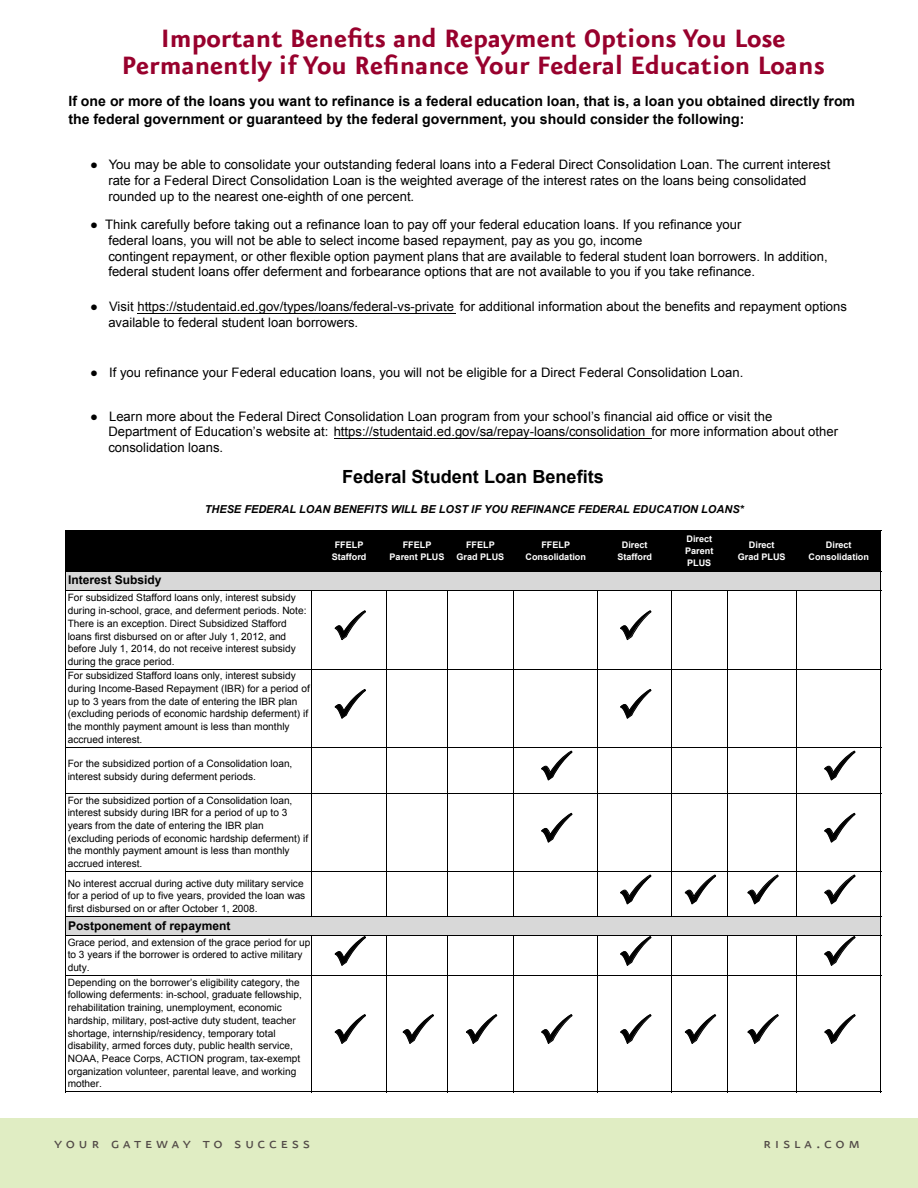
<style>
.page{position:relative;width:918px;height:1188px;background:#fff}
.page>*{position:absolute;margin:0;border:0;box-sizing:border-box;transform-origin:0 0}
.t1{font:45.15px "Wingdings";color:#000}
.t2{font:700 30px/27px "Eureka Sans";color:#98012d;text-align:center}
.t3{font:700 18.15px "Arial";color:#000}
.t4{font:18px "Eureka Sans Regular Caps";letter-spacing:.2em;color:#524a47}
.t5{font:700 14.1px/18px "Arial";color:#000}
.t6{font:13.05px/15.8px "Arial";color:#000}
.t7{font:700 12px "Arial";color:#000}
.t8{font:italic 700 10.95px "Arial";color:#000}
.t9{font:10.05px/12.8px "Arial";color:#000}
.t10{font:700 9px/11.9px "Arial";color:#fff;text-align:center}
</style>
<div class="page">
<div style="left:0;top:1119px;width:918px;height:69px;background:#e0edc3"></div>
<div style="left:66px;top:530px;width:815px;height:41px;background:#000"></div>
<div style="left:66px;top:571px;width:815px;height:19px;background:#d8d8d8"></div>
<div style="left:66px;top:916px;width:815px;height:20px;background:#d8d8d8"></div>
<svg style="left:620px;top:874px;width:32px;height:31px"></svg>
<svg style="left:684px;top:874px;width:32px;height:31px"></svg>
<svg style="left:747px;top:874px;width:32px;height:31px"></svg>
<svg style="left:824px;top:874px;width:32px;height:31px"></svg>
<svg style="left:334px;top:1014px;width:32px;height:30px"></svg>
<svg style="left:402px;top:1014px;width:32px;height:30px"></svg>
<svg style="left:466px;top:1014px;width:32px;height:30px"></svg>
<svg style="left:541px;top:1014px;width:32px;height:30px"></svg>
<svg style="left:620px;top:1014px;width:32px;height:30px"></svg>
<svg style="left:685px;top:1014px;width:32px;height:30px"></svg>
<svg style="left:747px;top:1014px;width:32px;height:30px"></svg>
<svg style="left:824px;top:1014px;width:32px;height:30px"></svg>
<hr style="left:334px;top:438px;width:317px;height:1px;background:#000">
<hr style="left:137px;top:313px;width:319px;height:1px;background:#000">
<hr style="left:311px;top:591px;width:1px;height:326px;background:#000">
<hr style="left:386px;top:591px;width:1px;height:326px;background:#000">
<hr style="left:447px;top:591px;width:1px;height:326px;background:#000">
<hr style="left:513px;top:591px;width:1px;height:326px;background:#000">
<hr style="left:598px;top:591px;width:1px;height:326px;background:#000">
<hr style="left:671px;top:591px;width:1px;height:326px;background:#000">
<hr style="left:727px;top:591px;width:1px;height:326px;background:#000">
<hr style="left:796px;top:591px;width:1px;height:326px;background:#000">
<hr style="left:65px;top:530px;width:1px;height:562px;background:#000">
<hr style="left:311px;top:936px;width:1px;height:156px;background:#000">
<hr style="left:386px;top:936px;width:1px;height:156px;background:#000">
<hr style="left:447px;top:936px;width:1px;height:156px;background:#000">
<hr style="left:513px;top:936px;width:1px;height:156px;background:#000">
<hr style="left:598px;top:936px;width:1px;height:156px;background:#000">
<hr style="left:671px;top:936px;width:1px;height:156px;background:#000">
<hr style="left:727px;top:936px;width:1px;height:156px;background:#000">
<hr style="left:796px;top:936px;width:1px;height:156px;background:#000">
<hr style="left:881px;top:531px;width:1px;height:561px;background:#000">
<hr style="left:66px;top:571px;width:815px;height:1px;background:#000">
<hr style="left:66px;top:590px;width:815px;height:1px;background:#000">
<hr style="left:66px;top:669px;width:815px;height:1px;background:#000">
<hr style="left:66px;top:747px;width:815px;height:1px;background:#000">
<hr style="left:66px;top:793px;width:815px;height:1px;background:#000">
<hr style="left:66px;top:871px;width:815px;height:1px;background:#000">
<hr style="left:66px;top:916px;width:815px;height:1px;background:#000">
<hr style="left:66px;top:935px;width:815px;height:1px;background:#000">
<hr style="left:66px;top:975px;width:815px;height:1px;background:#000">
<hr style="left:66px;top:1091px;width:815px;height:1px;background:#000">
<svg style="left:334px;top:610px;width:32px;height:30px"></svg>
<svg style="left:620px;top:610px;width:32px;height:31px"></svg>
<svg style="left:334px;top:689px;width:32px;height:30px"></svg>
<svg style="left:620px;top:689px;width:32px;height:30px"></svg>
<svg style="left:541px;top:750px;width:32px;height:31px"></svg>
<svg style="left:824px;top:750px;width:32px;height:31px"></svg>
<svg style="left:541px;top:812px;width:32px;height:31px"></svg>
<svg style="left:824px;top:812px;width:32px;height:31px"></svg>
<svg style="left:334px;top:936px;width:32px;height:30px"></svg>
<svg style="left:620px;top:936px;width:32px;height:30px"></svg>
<svg style="left:824px;top:936px;width:32px;height:30px"></svg>
<p class="t2" style="left:122px;top:26px;width:705px">Important Benefits and Repayment Options You Lose<br>Permanently if You Refinance Your Federal Education Loans</p>
<p class="t5" style="left:68px;top:93px;width:788px">If one or more of the loans you want to refinance is a federal education loan, that is, a loan you obtained directly from the federal government or guaranteed by the federal government, you should consider the following:</p>
<p class="t6" style="left:108px;top:157px;width:724px;text-indent:-18px">● You may be able to consolidate your outstanding federal loans into a Federal Direct Consolidation Loan. The current interest rate for a Federal Direct Consolidation Loan is the weighted average of the interest rates on the loans being consolidated rounded up to the nearest one-eighth of one percent.</p>
<p class="t6" style="left:108px;top:217px;width:721px;text-indent:-18px">● Think carefully before taking out a refinance loan to pay off your federal education loans. If you refinance your<br>federal loans, you will not be able to select income based repayment, pay as you go, income<br>contingent repayment, or other flexible option payment plans that are available to federal student loan borrowers. In addition, federal student loans offer deferment and forbearance options that are not available to you if you take refinance.</p>
<p class="t6" style="left:108px;top:299px;width:740px;text-indent:-18px">● Visit https://studentaid.ed.gov/types/loans/federal-vs-private for additional information about the benefits and repayment options available to federal student loan borrowers.</p>
<p class="t6" style="left:90px;top:365px;width:655px">● If you refinance your Federal education loans, you will not be eligible for a Direct Federal Consolidation Loan.</p>
<p class="t6" style="left:108px;top:408px;width:731px;text-indent:-18px">● Learn more about the Federal Direct Consolidation Loan program from your school’s financial aid office or visit the<br>Department of Education’s website at: https://studentaid.ed.gov/sa/repay-loans/consolidation for more information about other consolidation loans.</p>
<p class="t3" style="left:342px;top:464px;width:263px">Federal Student Loan Benefits</p>
<p class="t8" style="left:205px;top:502px;width:541px">THESE FEDERAL LOAN BENEFITS WILL BE LOST IF YOU REFINANCE FEDERAL EDUCATION LOANS*</p>
<p class="t7" style="left:68px;top:572px;width:95px">Interest Subsidy</p>
<p class="t10" style="left:332px;top:539px;width:36px">FFELP<br>Stafford</p>
<p class="t10" style="left:390px;top:539px;width:56px">FFELP<br>Parent PLUS</p>
<p class="t10" style="left:457px;top:539px;width:49px">FFELP<br>Grad PLUS</p>
<p class="t10" style="left:526px;top:539px;width:62px">FFELP<br>Consolidation</p>
<p class="t10" style="left:617px;top:539px;width:36px">Direct<br>Stafford</p>
<p class="t10" style="left:685px;top:533px;width:30px;text-align:left">Direct<br>Parent<br>PLUS</p>
<p class="t10" style="left:738px;top:539px;width:49px">Direct<br>Grad PLUS</p>
<p class="t10" style="left:809px;top:539px;width:62px">Direct<br>Consolidation</p>
<p class="t9" style="left:68px;top:592px;width:240px">For subsidized Stafford loans only, interest subsidy during in-school, grace, and deferment periods. Note:<br>There is an exception. Direct Subsidized Stafford loans first disbursed on or after July 1, 2012, and before July 1, 2014, do not receive interest subsidy during the grace period.</p>
<p class="t9" style="left:68px;top:669px;width:244px">For subsidized Stafford loans only, interest subsidy during Income-Based Repayment (IBR) for a period of up to 3 years from the date of entering the IBR plan (excluding periods of economic hardship deferment) if the monthly payment amount is less than monthly accrued interest.</p>
<p class="t9" style="left:68px;top:758px;width:226px">For the subsidized portion of a Consolidation loan, interest subsidy during deferment periods.</p>
<p class="t9" style="left:68px;top:794px;width:242px">For the subsidized portion of a Consolidation loan, interest subsidy during IBR for a period of up to 3 years from the date of entering the IBR plan (excluding periods of economic hardship deferment) if the monthly payment amount is less than monthly accrued interest.</p>
<p class="t9" style="left:68px;top:877px;width:239px">No interest accrual during active duty military service for a period of up to five years, provided the loan was first disbursed on or after October 1, 2008.</p>
<p class="t1" style="left:617px;top:869px;width:241px">✓✓✓ ✓</p>
<p class="t9" style="left:68px;top:936px;width:244px">Grace period, and extension of the grace period for up to 3 years if the borrower is ordered to active military duty.</p>
<p class="t9" style="left:68px;top:976px;width:234px">Depending on the borrower’s eligibility category, the</p>
<p class="t9" style="left:68px;top:989px;width:236px">following deferments: in-school, graduate fellowship, rehabilitation training, unemployment, economic hardship, military, post-active duty student, teacher shortage, internship/residency, temporary total disability, armed forces duty, public health service, NOAA, Peace Corps, ACTION program, tax-exempt organization volunteer, parental leave, and working mother.</p>
<p class="t7" style="left:68px;top:917px;width:164px">Postponement of repayment</p>
<p class="t1" style="left:332px;top:1009px;width:527px">✓✓✓ ✓ ✓✓✓ ✓</p>
<h3 class="t4" style="left:54px;top:1134px;width:257px">your gateway to success</h3>
<h3 class="t4" style="left:763px;top:1134px;width:98px">risla.com</h3>
</div>
